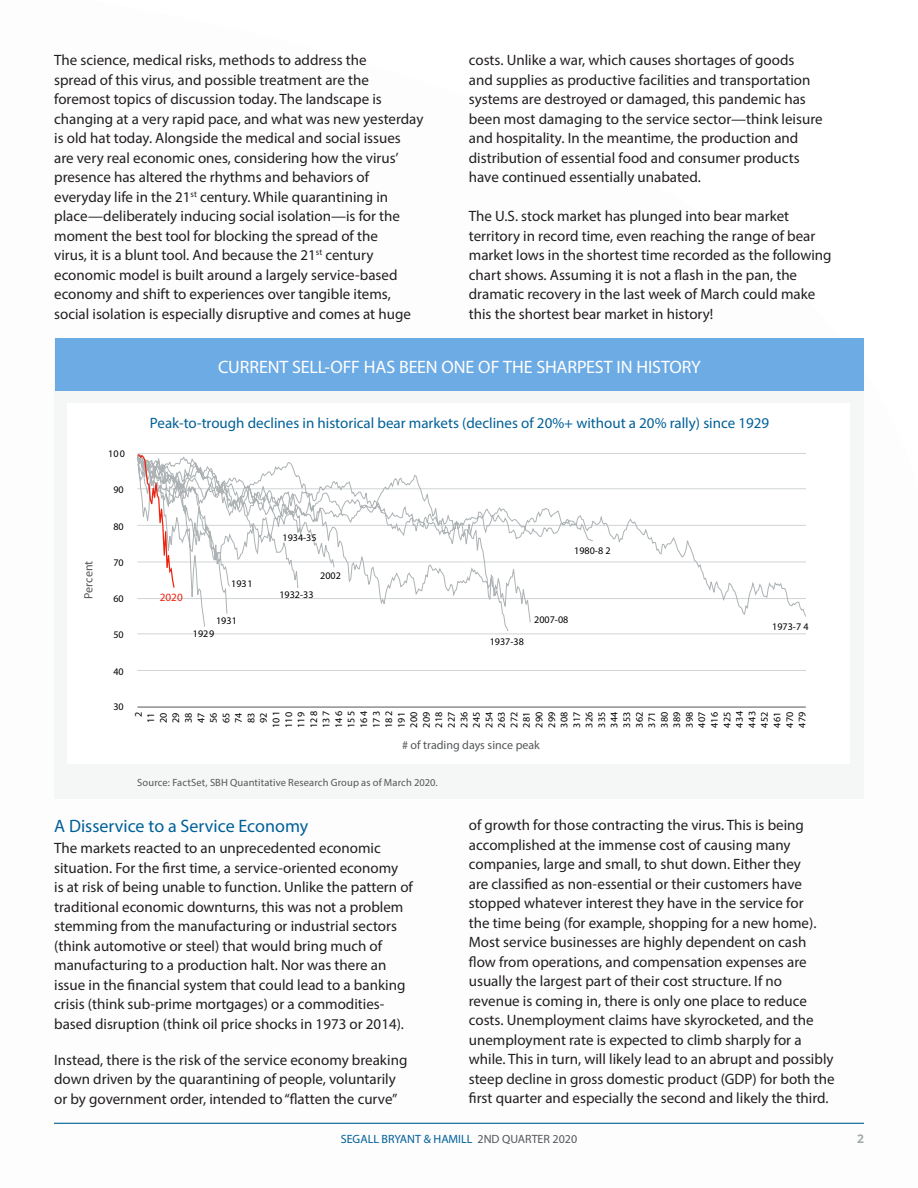
<style>
.page{position:relative;width:918px;height:1188px;background:#fff}
.page>*{position:absolute;margin:0;border:0;box-sizing:border-box;transform-origin:0 0}
.t1{font:18px "Myriad Pro";letter-spacing:-.005em;color:#fff}
.t2{font:18px "Myriad Pro";color:#006098}
.t3{font:15px/19.5px "Myriad Pro";color:#231f20}
.t4{font:15px "Myriad Pro";color:#006098}
.t5{font:12px "Myriad Pro";color:#006098}
.t6{font:12px "Myriad Pro";color:#545759}
.t7{font:700 12px "Open Sans";color:#a3aaac}
.t8{font:11.25px "Myriad Pro";color:#ed210d}
.t9{font:10.5px "Myriad Pro";letter-spacing:.01em;color:#545759}
.t10{font:10.05px/12.5px "Myriad Pro";color:#000;text-align:right}
.s1{color:#545759}
</style>
<div class="page">
<div style="left:54px;top:338px;width:810px;height:461px;background:#f5f6f6"></div>
<div style="left:68px;top:404px;width:782px;height:360px;background:#fff"></div>
<div style="left:55px;top:338px;width:808px;height:53px;background:#6dabe4"></div>
<hr style="left:137px;top:670px;width:669px;height:1px;background:#d1d4d6">
<hr style="left:137px;top:634px;width:669px;height:1px;background:#d1d4d6">
<hr style="left:137px;top:453px;width:669px;height:1px;background:#d1d4d6">
<hr style="left:138px;top:707px;width:667px;height:1px;background:#545759">
<svg style="left:137px;top:454px;width:669px;height:177px"></svg>
<svg style="left:138px;top:454px;width:37px;height:134px"></svg>
<p class="t3" style="left:54px;top:50px;width:371px">The science, medical risks, methods to address the<br>spread of this virus, and possible treatment are the foremost topics of discussion today. The landscape is changing at a very rapid pace, and what was new yesterday is old hat today. Alongside the medical and social issues are very real economic ones, considering how the virus’ presence has altered the rhythms and behaviors of everyday life in the 21<sup>st</sup> century. While quarantining in place—deliberately inducing social isolation—is for the moment the best tool for blocking the spread of the<br>virus, it is a blunt tool. And because the 21<sup>st</sup> century economic model is built around a largely service-based economy and shift to experiences over tangible items, social isolation is especially disruptive and comes at huge</p>
<p class="t3" style="left:469px;top:50px;width:355px">costs. Unlike a war, which causes shortages of goods<br>and supplies as productive facilities and transportation systems are destroyed or damaged, this pandemic has been most damaging to the service sector—think leisure and hospitality. In the meantime, the production and distribution of essential food and consumer products have continued essentially unabated.</p>
<p class="t3" style="left:469px;top:206px;width:364px">The U.S. stock market has plunged into bear market territory in record time, even reaching the range of bear market lows in the shortest time recorded as the following chart shows. Assuming it is not a flash in the pan, the dramatic recovery in the last week of March could make this the shortest bear market in history!</p>
<p class="t1" style="left:218px;top:356px;width:484px">CURRENT SELL-OFF HAS BEEN ONE OF THE SHARPEST IN HISTORY</p>
<p class="t6" style="left:81px;top:599px;width:39px;rotate:-90deg">Percent</p>
<p class="t10" style="left:108px;top:447px;width:18px">100</p>
<p class="t10" style="left:113px;top:483px;width:12px">90</p>
<p class="t4" style="left:150px;top:414px;width:621px">Peak-to-trough declines in historical bear markets (declines of 20%+ without a 20% rally) since 1929</p>
<p class="t10" style="left:113px;top:520px;width:12px">80</p>
<p class="t10" style="left:113px;top:557px;width:12px">70</p>
<p class="t10" style="left:113px;top:592px;width:12px">60</p>
<p class="t10" style="left:113px;top:629px;width:12px">50</p>
<p class="t10" style="left:113px;top:665px;width:12px">40</p>
<p class="t10" style="left:113px;top:700px;width:12px">30</p>
<p class="t8" style="left:160px;top:591px;width:24px">2020</p>
<p class="t10" style="left:231px;top:577px;width:23px">1931</p>
<p class="t10" style="left:216px;top:614px;width:22px">1931</p>
<p class="t10" style="left:193px;top:628px;width:23px">1929</p>
<p class="t10" style="left:283px;top:531px;width:36px">1934-35</p>
<p class="t10" style="left:320px;top:569px;width:22px">2002</p>
<p class="t10" style="left:279px;top:588px;width:36px">1932-33</p>
<p class="t10" style="left:574px;top:544px;width:38px">1980-8 2</p>
<p class="t10" style="left:490px;top:635px;width:36px">1937-38</p>
<p class="t10" style="left:534px;top:613px;width:36px">2007-08</p>
<p class="t10" style="left:772px;top:620px;width:38px">1973-7 4</p>
<p class="t10" style="left:132px;top:728px;width:19px;rotate:-90deg">2<br>11<br>20<br>29<br>38<br>47<br>56<br>65<br>74<br>83<br>92<br>101<br>110<br>119<br>128<br>137<br>146<br>155<br>164<br>173<br>182<br>191<br>200<br>209<br>218<br>227<br>236<br>245<br>254<br>263<br>272<br>281<br>290<br>299<br>308<br>317<br>326<br>335<br>344<br>353<br>362<br>371<br>380<br>389<br>398<br>407<br>416<br>425<br>434<br>443<br>452<br>461<br>470<br>479</p>
<p class="t6" style="left:402px;top:737px;width:139px"># of trading days since peak</p>
<p class="t9" style="left:137px;top:776px;width:302px">Source: FactSet, SBH Quantitative Research Group as of March 2020.</p>
<p class="t2" style="left:54px;top:815px;width:256px">A Disservice to a Service Economy</p>
<p class="t3" style="left:54px;top:838px;width:360px">The markets reacted to an unprecedented economic situation. For the first time, a service-oriented economy<br>is at risk of being unable to function. Unlike the pattern of traditional economic downturns, this was not a problem stemming from the manufacturing or industrial sectors (think automotive or steel) that would bring much of manufacturing to a production halt. Nor was there an issue in the financial system that could lead to a banking crisis (think sub-prime mortgages) or a commodities&shy;based disruption (think oil price shocks in 1973 or 2014).</p>
<p class="t3" style="left:54px;top:1050px;width:355px">Instead, there is the risk of the service economy breaking down driven by the quarantining of people, voluntarily or by government order, intended to “flatten the curve”</p>
<p class="t3" style="left:469px;top:815px;width:367px">of growth for those contracting the virus. This is being accomplished at the immense cost of causing many companies, large and small, to shut down. Either they<br>are classified as non-essential or their customers have stopped whatever interest they have in the service for<br>the time being (for example, shopping for a new home).<br>Most service businesses are highly dependent on cash flow from operations, and compensation expenses are usually the largest part of their cost structure. If no revenue is coming in, there is only one place to reduce costs. Unemployment claims have skyrocketed, and the unemployment rate is expected to climb sharply for a while. This in turn, will likely lead to an abrupt and possibly steep decline in gross domestic product (GDP) for both the first quarter and especially the second and likely the third.</p>
<p class="t5" style="left:341px;top:1132px;width:238px">SEGALL BRYANT &amp; HAMILL <span class="s1">2ND QUARTER 2020</span></p>
<p class="t7" style="left:857px;top:1130px;width:8px">2</p>
</div>
